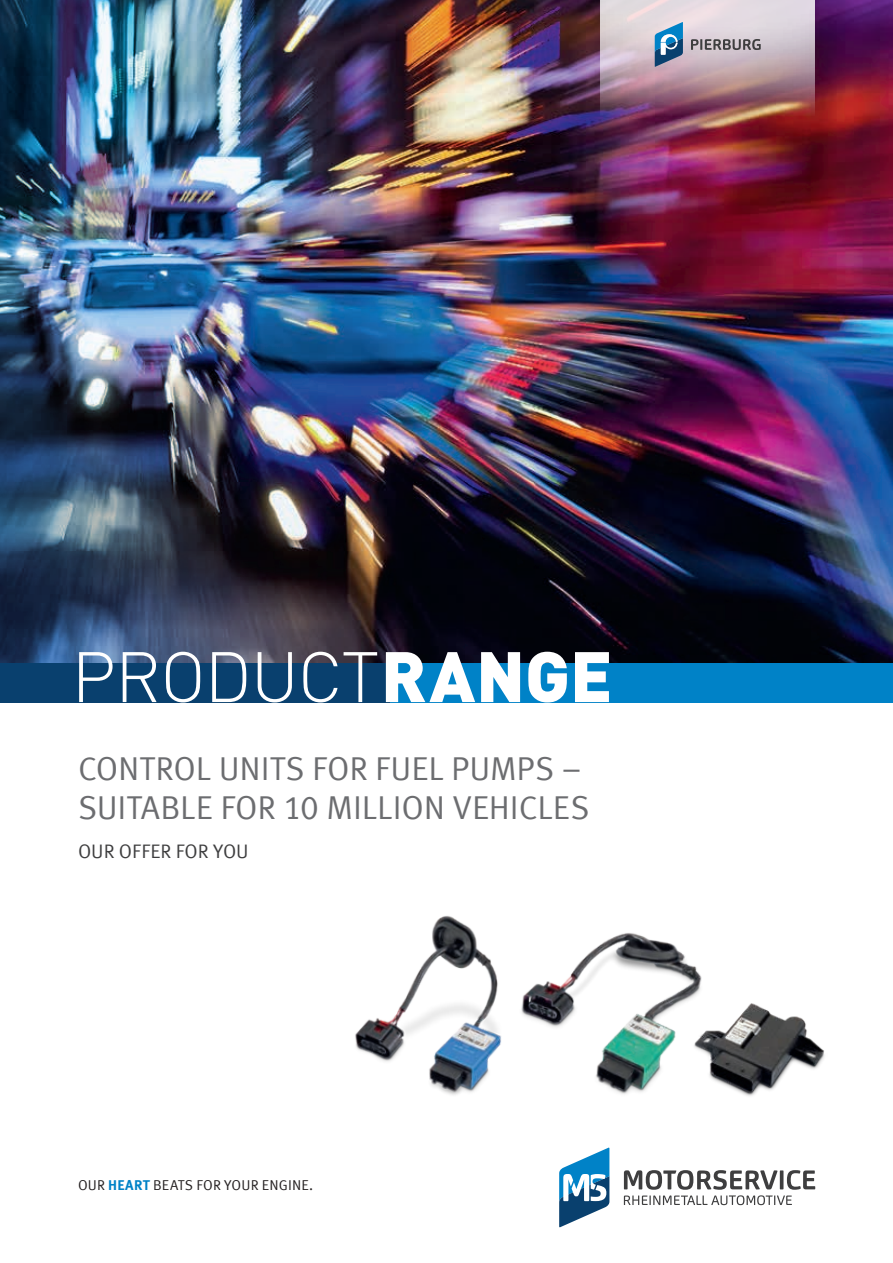
<style>
.page{position:relative;width:893px;height:1263px;background:#fff}
.page>*{position:absolute;margin:0;border:0;box-sizing:border-box;transform-origin:0 0}
.t1{font:300 70.2px "DIN Pro";letter-spacing:-.02em;color:#fff}
.t2{font:33px/39px "Meta Offc Pro Norm";letter-spacing:-.005em;color:#6c6d70}
.t3{font:19.5px "Meta Offc Pro Norm";color:#3e3e3f}
.t4{font:14.25px "Meta Offc Pro Norm";letter-spacing:.01em;color:#231f20}
.s1{font-weight:900}
.s2{font-family:"Meta Offc Pro";font-weight:700;color:#0082c7}
</style>
<div class="page">
<img style="left:481px;top:0;width:412px;height:663px">
<img style="left:0;top:0;width:481px;height:663px">
<svg style="left:559px;top:1147px;width:50px;height:80px"></svg>
<svg style="left:624px;top:1170px;width:191px;height:35px"></svg>
<img style="left:600px;top:0;width:215px;height:117px">
<svg style="left:691px;top:39px;width:70px;height:11px"></svg>
<svg style="left:655px;top:22px;width:28px;height:45px"></svg>
<img style="left:528px;top:933px;width:174px;height:161px">
<img style="left:692px;top:986px;width:133px;height:110px">
<img style="left:355px;top:916px;width:173px;height:179px">
<div style="left:0;top:663px;width:893px;height:39px;background:#09406e"></div>
<div style="left:390px;top:663px;width:503px;height:39px;background:#0082c7"></div>
<h1 class="t1" style="left:71px;top:623px;width:543px">PRODUCT<span class="s1">RANGE</span></h1>
<p class="t2" style="left:78px;top:747px;width:513px">CONTROL UNITS FOR FUEL PUMPS –<br>SUITABLE FOR 10 MILLION VEHICLES</p>
<p class="t3" style="left:78px;top:837px;width:172px">OUR OFFER FOR YOU</p>
<p class="t4" style="left:78px;top:1174px;width:237px">OUR <span class="s2">HEART</span> BEATS FOR YOUR ENGINE.</p>
</div>
